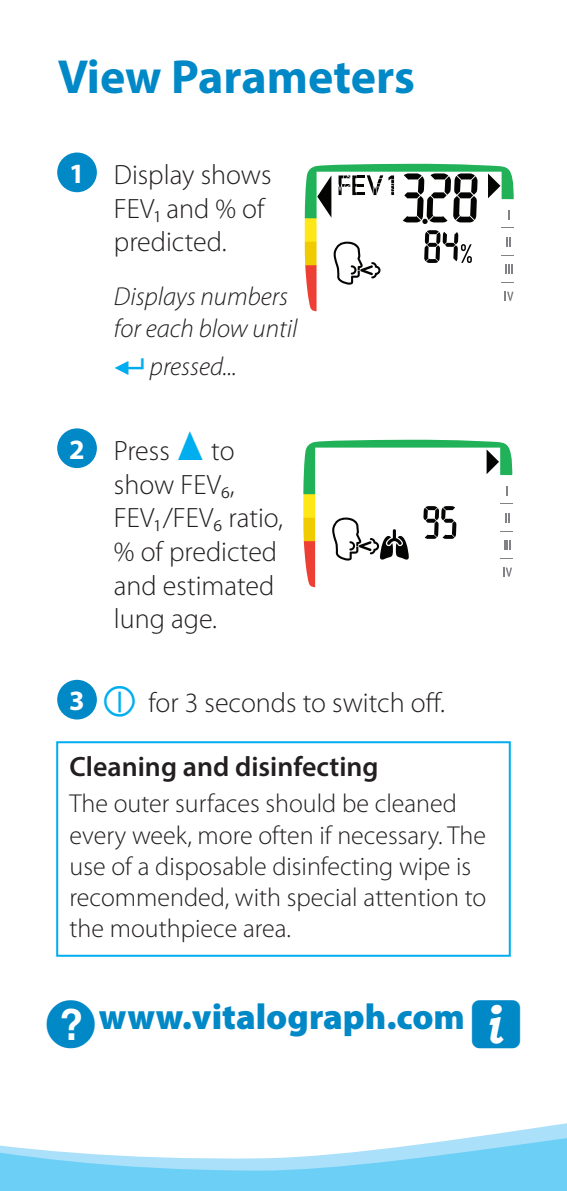
<style>
.page{position:relative;width:567px;height:1191px;background:#fff}
.page>*{position:absolute;margin:0;border:0;box-sizing:border-box;transform-origin:0 0}
.t1{font:700 48px "Myriad Pro";color:#0088c7}
.t2{font:900 36px "Myriad Pro";color:#0088c7}
.t3{font:300 28px/33.6px "Myriad Pro";color:#231f20}
.t4{font:600 28px "Myriad Pro";color:#231f20}
.t5{font:700 28px "Myriad";color:#fff}
.t6{font:300 26px/31.2px "Myriad Pro";color:#231f20}
.t7{font:italic 300 26px/31.2px "Myriad Pro";color:#231f20}
</style>
<div class="page">
<svg style="left:0;top:1123px;width:567px;height:68px"></svg>
<svg style="left:305px;top:163px;width:209px;height:149px"></svg>
<svg style="left:303px;top:439px;width:210px;height:148px"></svg>
<div style="left:57px;top:428px;width:40px;height:40px;background:#0088c7;border-radius:50%"></div>
<div style="left:57px;top:152px;width:40px;height:40px;background:#0088c7;border-radius:50%"></div>
<div style="left:57px;top:680px;width:40px;height:39px;background:#0088c7;border-radius:50%"></div>
<div style="left:56px;top:741px;width:455px;height:215px;border:2px solid #00aeef"></div>
<p class="t1" style="left:58px;top:45px;width:359px">View Parameters</p>
<p class="t5" style="left:69px;top:159px;width:17px">1</p>
<p class="t3" style="left:114px;top:158px;width:159px">Display shows<br>FEV₁ and % of predicted.</p>
<p class="t7" style="left:114px;top:282px;width:185px">Displays numbers for each blow until</p>
<p class="t7" style="left:150px;top:351px;width:89px">pressed...</p>
<p class="t5" style="left:69px;top:435px;width:17px">2</p>
<p class="t3" style="left:114px;top:434px;width:57px">Press</p>
<p class="t3" style="left:114px;top:434px;width:171px;text-indent:97px">to show FEV₆,<br>FEV₁/FEV₆ ratio, % of predicted and estimated lung age.</p>
<p class="t5" style="left:69px;top:686px;width:17px">3</p>
<p class="t3" style="left:149px;top:686px;width:298px">for 3 seconds to switch off.</p>
<p class="t4" style="left:70px;top:748px;width:311px">Cleaning and disinfecting</p>
<p class="t6" style="left:70px;top:788px;width:418px">The outer surfaces should be cleaned every week, more often if necessary. The use of a disposable disinfecting wipe is recommended, with special attention to the mouthpiece area.</p>
<p class="t2" style="left:47px;top:996px;width:419px">★www.vitalograph.com</p>
</div>
